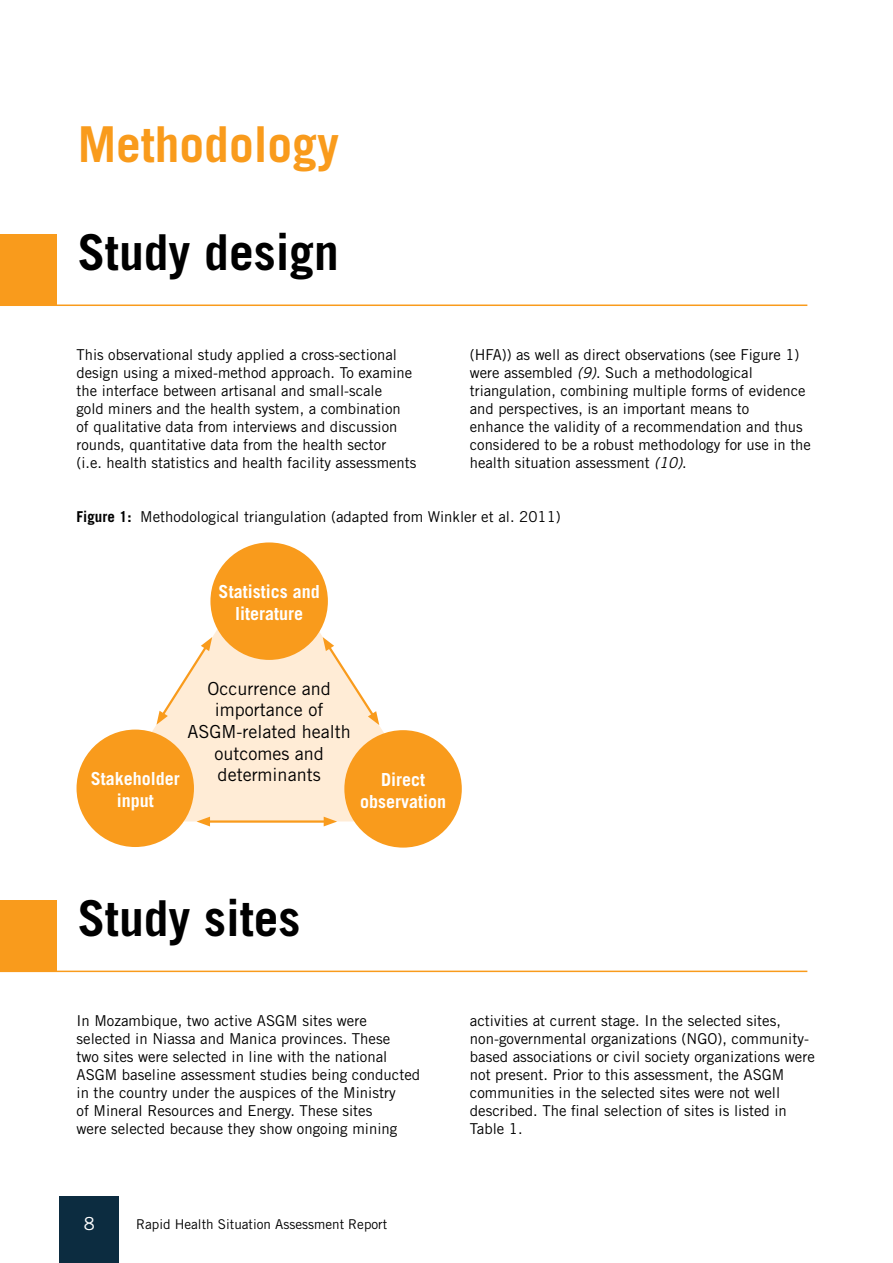
<style>
.page{position:relative;width:893px;height:1263px;background:#fff}
.page>*{position:absolute;margin:0;border:0;box-sizing:border-box;transform-origin:0 0}
.t1{font:700 49.5px "Trade Gothic LT Std";color:#000}
.t2{font:700 49.5px "Trade Gothic LT Std";color:#f99b1c}
.t3{font:18px/21.6px "Trade Gothic LT Std";color:#000;text-align:center}
.t4{font:700 18px/21.6px "Trade Gothic LT Std";color:#fff;text-align:center}
.t5{font:18px "Trade Gothic LT Std";color:#fff}
.t6{font:15px/18px "Trade Gothic LT Std";color:#000}
.t7{font:13.5px "Trade Gothic LT Std";color:#000}
.s1{font-style:italic}
.s2{font-weight:700}
</style>
<div class="page">
<div style="left:60px;top:1196px;width:59px;height:67px;background:#0c2c40"></div>
<div style="left:0;top:234px;width:56px;height:72px;background:#f99b1c"></div>
<div style="left:0;top:900px;width:56px;height:72px;background:#f99b1c"></div>
<hr style="left:0;top:304px;width:807px;height:2px;background:#f99b1c">
<hr style="left:0;top:970px;width:807px;height:2px;background:#f99b1c">
<svg style="left:95px;top:554px;width:345px;height:267px"></svg>
<div style="left:210px;top:542px;width:118px;height:118px;background:#f99b1c;border-radius:50%"></div>
<div style="left:77px;top:729px;width:117px;height:118px;background:#f99b1c;border-radius:50%"></div>
<div style="left:344px;top:730px;width:118px;height:118px;background:#f99b1c;border-radius:50%"></div>
<svg style="left:323px;top:637px;width:56px;height:88px"></svg>
<svg style="left:156px;top:637px;width:56px;height:88px"></svg>
<hr style="left:206px;top:820px;width:122px;height:3px;background:#f99b1c">
<svg style="left:324px;top:817px;width:13px;height:9px"></svg>
<svg style="left:197px;top:817px;width:13px;height:9px"></svg>
<h1 class="t2" style="left:78px;top:114px;width:263px">Methodology</h1>
<h1 class="t1" style="left:78px;top:222px;width:263px">Study design</h1>
<p class="t6" style="left:77px;top:345px;width:341px">This observational study applied a cross-sectional design using a mixed-method approach. To examine the interface between artisanal and small-scale<br>gold miners and the health system, a combination of qualitative data from interviews and discussion rounds, quantitative data from the health sector<br>(i.e. health statistics and health facility assessments</p>
<p class="t6" style="left:470px;top:345px;width:343px">(HFA)) as well as direct observations (see Figure 1) were assembled <span class="s1">(9)</span>. Such a methodological triangulation, combining multiple forms of evidence and perspectives, is an important means to<br>enhance the validity of a recommendation and thus considered to be a robust methodology for use in the health situation assessment <span class="s1">(10)</span>.</p>
<p class="t6" style="left:77px;top:507px;width:486px"><span class="s2">Figure 1:</span> Methodological triangulation (adapted from Winkler et al. 2011)</p>
<p class="t4" style="left:219px;top:581px;width:103px">Statistics and literature</p>
<p class="t3" style="left:187px;top:677px;width:165px">Occurrence and importance of<br>ASGM-related health outcomes and determinants</p>
<p class="t4" style="left:91px;top:768px;width:91px">Stakeholder input</p>
<p class="t4" style="left:360px;top:768px;width:87px">Direct observation</p>
<h1 class="t1" style="left:78px;top:888px;width:224px">Study sites</h1>
<p class="t6" style="left:77px;top:1011px;width:345px">In Mozambique, two active ASGM sites were selected in Niassa and Manica provinces. These<br>two sites were selected in line with the national ASGM baseline assessment studies being conducted in the country under the auspices of the Ministry<br>of Mineral Resources and Energy. These sites<br>were selected because they show ongoing mining</p>
<p class="t6" style="left:470px;top:1011px;width:346px">activities at current stage. In the selected sites, non-governmental organizations (NGO), community&shy;based associations or civil society organizations were not present. Prior to this assessment, the ASGM communities in the selected sites were not well described. The final selection of sites is listed in Table 1.</p>
<p class="t5" style="left:84px;top:1212px;width:12px">8</p>
<p class="t7" style="left:136px;top:1215px;width:253px">Rapid Health Situation Assessment Report</p>
</div>
